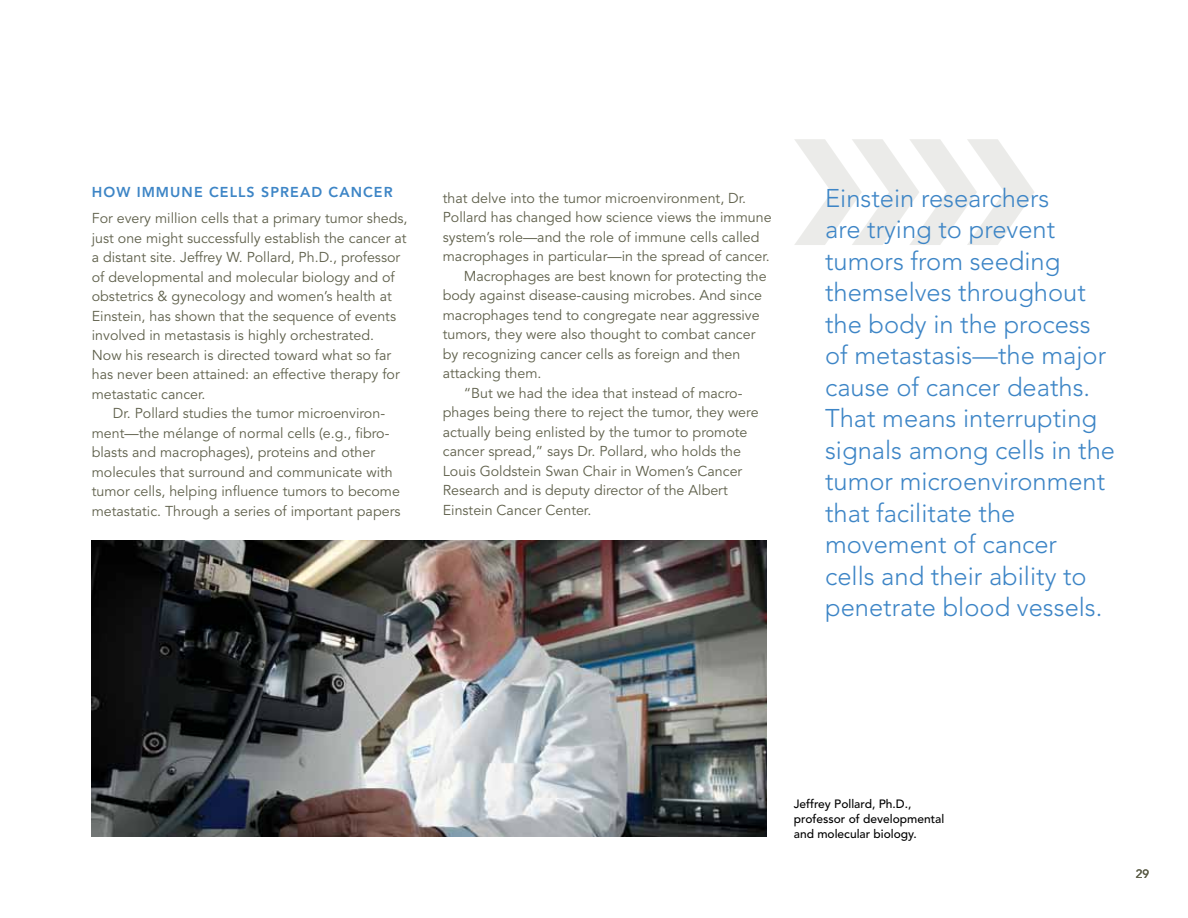
<style>
.page{position:relative;width:1188px;height:918px;background:#fff}
.page>*{position:absolute;margin:0;border:0;box-sizing:border-box;transform-origin:0 0}
.t1{font:300 25.5px/31.5px "Avenir";color:#3d85c6}
.t2{font:14.25px "Avenir";color:#5f604b}
.t3{font:800 14.25px "Avenir";letter-spacing:.075em;color:#3d85c6}
.t4{font:500 12px/15px "Avenir";color:#000}
.t5{font:500 12px "Avenir";color:#5f604b}
</style>
<div class="page">
<svg style="left:794px;top:139px;width:240px;height:106px"></svg>
<img style="left:92px;top:540px;width:675px;height:297px">
<p class="t3" style="left:92px;top:184px;width:302px">HOW IMMUNE CELLS SPREAD CANCER</p>
<p class="t2" style="left:92px;top:210px;width:317px">For every million cells that a primary tumor sheds,</p>
<p class="t2" style="left:92px;top:230px;width:316px">just one might successfully establish the cancer at</p>
<p class="t2" style="left:92px;top:249px;width:310px">a distant site. Jeffrey W. Pollard, Ph.D., professor</p>
<p class="t2" style="left:92px;top:269px;width:304px">of developmental and molecular biology and of</p>
<p class="t2" style="left:92px;top:288px;width:302px">obstetrics &amp; gynecology and women’s health at</p>
<p class="t2" style="left:92px;top:308px;width:306px">Einstein, has shown that the sequence of events</p>
<p class="t2" style="left:92px;top:327px;width:284px">involved in metastasis is highly orchestrated.</p>
<p class="t2" style="left:92px;top:347px;width:301px">Now his research is directed toward what so far</p>
<p class="t2" style="left:92px;top:366px;width:309px">has never been attained: an effective therapy for</p>
<p class="t2" style="left:92px;top:386px;width:115px">metastatic cancer.</p>
<p class="t2" style="left:113px;top:405px;width:274px">Dr. Pollard studies the tumor microenviron-</p>
<p class="t2" style="left:92px;top:425px;width:299px">ment—the mélange of normal cells (e.g., fibro-</p>
<p class="t2" style="left:92px;top:444px;width:285px">blasts and macrophages), proteins and other</p>
<p class="t2" style="left:92px;top:464px;width:303px">molecules that surround and communicate with</p>
<p class="t2" style="left:92px;top:483px;width:310px">tumor cells, helping influence tumors to become</p>
<p class="t2" style="left:92px;top:502px;width:310px">metastatic. Through a series of important papers</p>
<p class="t2" style="left:443px;top:190px;width:305px">that delve into the tumor microenvironment, Dr.</p>
<p class="t2" style="left:443px;top:209px;width:330px">Pollard has changed how science views the immune</p>
<p class="t2" style="left:443px;top:229px;width:318px">system’s role—and the role of immune cells called</p>
<p class="t2" style="left:443px;top:248px;width:328px">macrophages in particular—in the spread of cancer.</p>
<p class="t2" style="left:464px;top:268px;width:304px">Macrophages are best known for protecting the</p>
<p class="t2" style="left:443px;top:287px;width:321px">body against disease-causing microbes. And since</p>
<p class="t2" style="left:443px;top:307px;width:318px">macrophages tend to congregate near aggressive</p>
<p class="t2" style="left:443px;top:326px;width:314px">tumors, they were also thought to combat cancer</p>
<p class="t2" style="left:443px;top:346px;width:299px">by recognizing cancer cells as foreign and then</p>
<p class="t2" style="left:443px;top:365px;width:100px">attacking them.</p>
<p class="t2" style="left:464px;top:385px;width:280px">“But we had the idea that instead of macro-</p>
<p class="t2" style="left:443px;top:404px;width:317px">phages being there to reject the tumor, they were</p>
<p class="t2" style="left:443px;top:424px;width:306px">actually being enlisted by the tumor to promote</p>
<p class="t2" style="left:443px;top:443px;width:300px">cancer spread,” says Dr. Pollard, who holds the</p>
<p class="t2" style="left:443px;top:463px;width:301px">Louis Goldstein Swan Chair in Women’s Cancer</p>
<p class="t2" style="left:443px;top:482px;width:286px">Research and is deputy director of the Albert</p>
<p class="t2" style="left:443px;top:502px;width:150px">Einstein Cancer Center.</p>
<p class="t1" style="left:825px;top:182px;width:292px">Einstein researchers<br>are trying to prevent tumors from seeding themselves throughout the body in the process of metastasis—the major cause of cancer deaths.<br>That means interrupting signals among cells in the tumor microenvironment that facilitate the movement of cancer<br>cells and their ability to penetrate blood vessels.</p>
<p class="t4" style="left:794px;top:796px;width:152px">Jeffrey Pollard, Ph.D., professor of developmental and molecular biology.</p>
<p class="t5" style="left:1136px;top:867px;width:15px">29</p>
</div>
